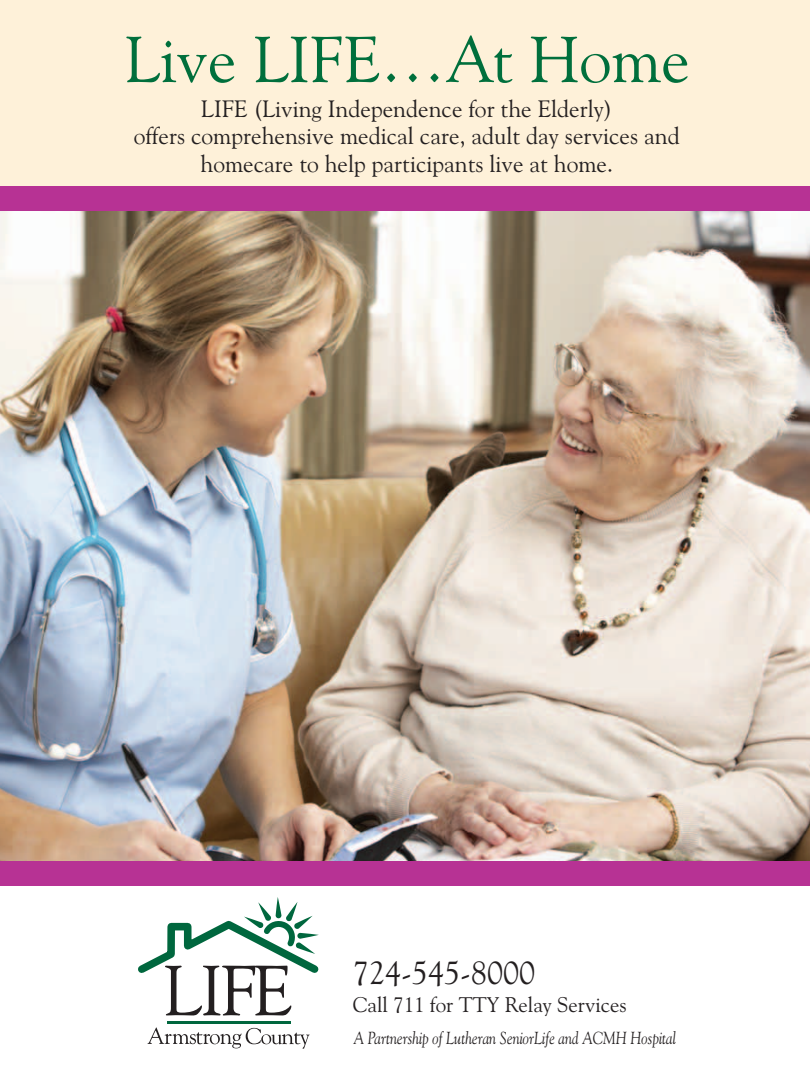
<style>
.page{position:relative;width:810px;height:1080px;background:#fff}
.page>*{position:absolute;margin:0;border:0;box-sizing:border-box;transform-origin:0 0}
.t1{font:65px "Goudy Old Style BT";color:#006f3c}
.t2{font:32.5px "Goudy Old Style BT";color:#231f20}
.t3{font:23.75px/27.5px "Goudy Old Style BT";color:#231f20;text-align:center}
.t4{font:21.25px "Goudy Old Style BT";color:#231f20}
.t5{font:italic 17.5px "Goudy Old Style BT";color:#231f20;scale:.83 1}
</style>
<div class="page">
<div style="left:0;top:0;width:810px;height:194px;background:#fef1d9"></div>
<img style="left:0;top:211px;width:810px;height:651px">
<hr style="left:167px;top:1022px;width:124px;height:2px;background:#00673e">
<svg style="left:138px;top:897px;width:181px;height:119px"></svg>
<svg style="left:147px;top:1027px;width:163px;height:22px"></svg>
<div style="left:0;top:186px;width:810px;height:25px;background:#b73294"></div>
<div style="left:0;top:862px;width:810px;height:24px;background:#b73294"></div>
<h1 class="t1" style="left:124px;top:19px;width:567px">Live LIFE…At Home</h1>
<p class="t3" style="left:134px;top:94px;width:548px">LIFE (Living Independence for the Elderly)<br>offers comprehensive medical care, adult day services and homecare to help participants live at home.</p>
<h2 class="t2" style="left:353px;top:953px;width:184px">724-545-8000</h2>
<p class="t4" style="left:353px;top:991px;width:275px">Call 711 for TTY Relay Services</p>
<p class="t5" style="left:354px;top:1028px;width:390px">A Partnership of Lutheran SeniorLife and ACMH Hospital</p>
</div>
